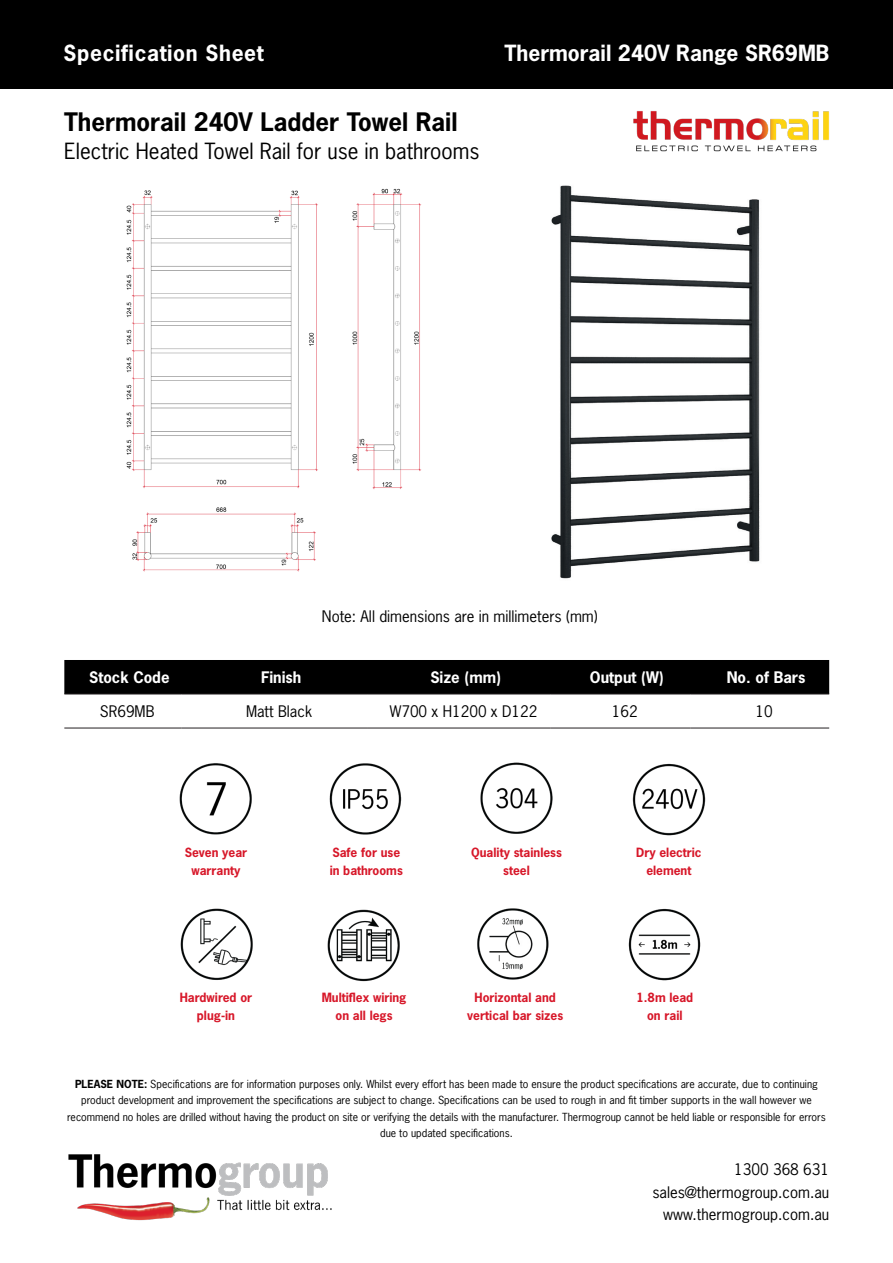
<style>
.page{position:relative;width:893px;height:1263px;background:#fff}
.page>*{position:absolute;margin:0;border:0;box-sizing:border-box;transform-origin:0 0}
.t1{font:700 24px "News Gothic Std";color:#000}
.t2{font:21px "News Gothic Std";color:#000}
.t3{font:700 21px "News Gothic Std";color:#fff}
.t4{font:700 21px "News Gothic Std";letter-spacing:.03em;color:#fff}
.t5{font:15px "News Gothic Std";color:#000}
.t6{font:700 15px "News Gothic Std";color:#fff}
.t7{font:700 12px/18px "News Gothic Std";color:#d71729;text-align:center}
.t8{font:10.5px/16.5px "News Gothic Std";color:#000;text-align:center}
.s1{font-weight:700}
</style>
<div class="page">
<div style="left:0;top:0;width:893px;height:89px;background:#000"></div>
<img style="left:68px;top:1154px;width:264px;height:66px">
<img style="left:551px;top:185px;width:209px;height:394px">
<img style="left:633px;top:111px;width:196px;height:41px">
<img style="left:126px;top:188px;width:296px;height:384px">
<div style="left:64px;top:660px;width:765px;height:34px;background:#000"></div>
<hr style="left:64px;top:694px;width:118px;height:1px;background:#231f20">
<hr style="left:182px;top:694px;width:186px;height:1px;background:#231f20">
<hr style="left:368px;top:694px;width:183px;height:1px;background:#231f20">
<hr style="left:551px;top:694px;width:139px;height:1px;background:#231f20">
<hr style="left:690px;top:694px;width:139px;height:1px;background:#231f20">
<hr style="left:64px;top:728px;width:118px;height:1px;background:#231f20">
<hr style="left:182px;top:728px;width:186px;height:1px;background:#231f20">
<hr style="left:368px;top:728px;width:183px;height:1px;background:#231f20">
<hr style="left:551px;top:728px;width:139px;height:1px;background:#231f20">
<hr style="left:690px;top:728px;width:139px;height:1px;background:#231f20">
<img style="left:179px;top:763px;width:73px;height:72px">
<img style="left:329px;top:763px;width:73px;height:72px">
<img style="left:480px;top:762px;width:73px;height:72px">
<img style="left:632px;top:763px;width:74px;height:73px">
<img style="left:477px;top:908px;width:72px;height:72px">
<img style="left:628px;top:908px;width:73px;height:73px">
<img style="left:327px;top:909px;width:73px;height:73px">
<img style="left:180px;top:908px;width:73px;height:72px">
<p class="t4" style="left:64px;top:39px;width:202px">Specification Sheet</p>
<p class="t3" style="left:504px;top:39px;width:327px">Thermorail 240V Range SR69MB</p>
<p class="t1" style="left:64px;top:106px;width:395px">Thermorail 240V Ladder Towel Rail</p>
<p class="t2" style="left:64px;top:138px;width:417px">Electric Heated Towel Rail for use in bathrooms</p>
<p class="t5" style="left:322px;top:607px;width:277px">Note: All dimensions are in millimeters (mm)</p>
<p class="t6" style="left:89px;top:667px;width:82px">Stock Code</p>
<p class="t6" style="left:261px;top:667px;width:42px">Finish</p>
<p class="t6" style="left:430px;top:667px;width:72px">Size (mm)</p>
<p class="t6" style="left:590px;top:667px;width:75px">Output (W)</p>
<p class="t6" style="left:727px;top:667px;width:80px">No. of Bars</p>
<p class="t5" style="left:100px;top:701px;width:56px">SR69MB</p>
<p class="t5" style="left:246px;top:701px;width:68px">Matt Black</p>
<p class="t5" style="left:390px;top:701px;width:149px">W700 x H1200 x D122</p>
<p class="t5" style="left:612px;top:701px;width:27px">162</p>
<p class="t5" style="left:755px;top:701px;width:19px">10</p>
<p class="t7" style="left:185px;top:844px;width:64px">Seven year</p>
<p class="t7" style="left:191px;top:862px;width:51px">warranty</p>
<p class="t7" style="left:180px;top:988px;width:74px">Hardwired or plug-in</p>
<p class="t7" style="left:332px;top:844px;width:69px">Safe for use</p>
<p class="t7" style="left:330px;top:862px;width:75px">in bathrooms</p>
<p class="t7" style="left:322px;top:988px;width:86px">Multiflex wiring</p>
<p class="t7" style="left:336px;top:1006px;width:59px">on all legs</p>
<p class="t7" style="left:471px;top:844px;width:92px">Quality stainless</p>
<p class="t7" style="left:503px;top:862px;width:28px">steel</p>
<p class="t7" style="left:475px;top:988px;width:83px">Horizontal and</p>
<p class="t7" style="left:467px;top:1006px;width:98px">vertical bar sizes</p>
<p class="t7" style="left:636px;top:844px;width:67px">Dry electric element</p>
<p class="t7" style="left:636px;top:988px;width:58px">1.8m lead</p>
<p class="t7" style="left:647px;top:1006px;width:37px">on rail</p>
<p class="t8" style="left:67px;top:1075px;width:760px"><span class="s1">PLEASE NOTE:</span> Specifications are for information purposes only. Whilst every effort has been made to ensure the product specifications are accurate, due to continuing product development and improvement the specifications are subject to change. Specifications can be used to rough in and fit timber supports in the wall however we recommend no holes are drilled without having the product on site or verifying the details with the manufacturer. Thermogroup cannot be held liable or responsible for errors due to updated specifications.</p>
<p class="t5" style="left:734px;top:1160px;width:97px">1300 368 631</p>
<p class="t5" style="left:652px;top:1183px;width:178px">sales@thermogroup.com.au</p>
<p class="t5" style="left:663px;top:1205px;width:168px">www.thermogroup.com.au</p>
</div>
